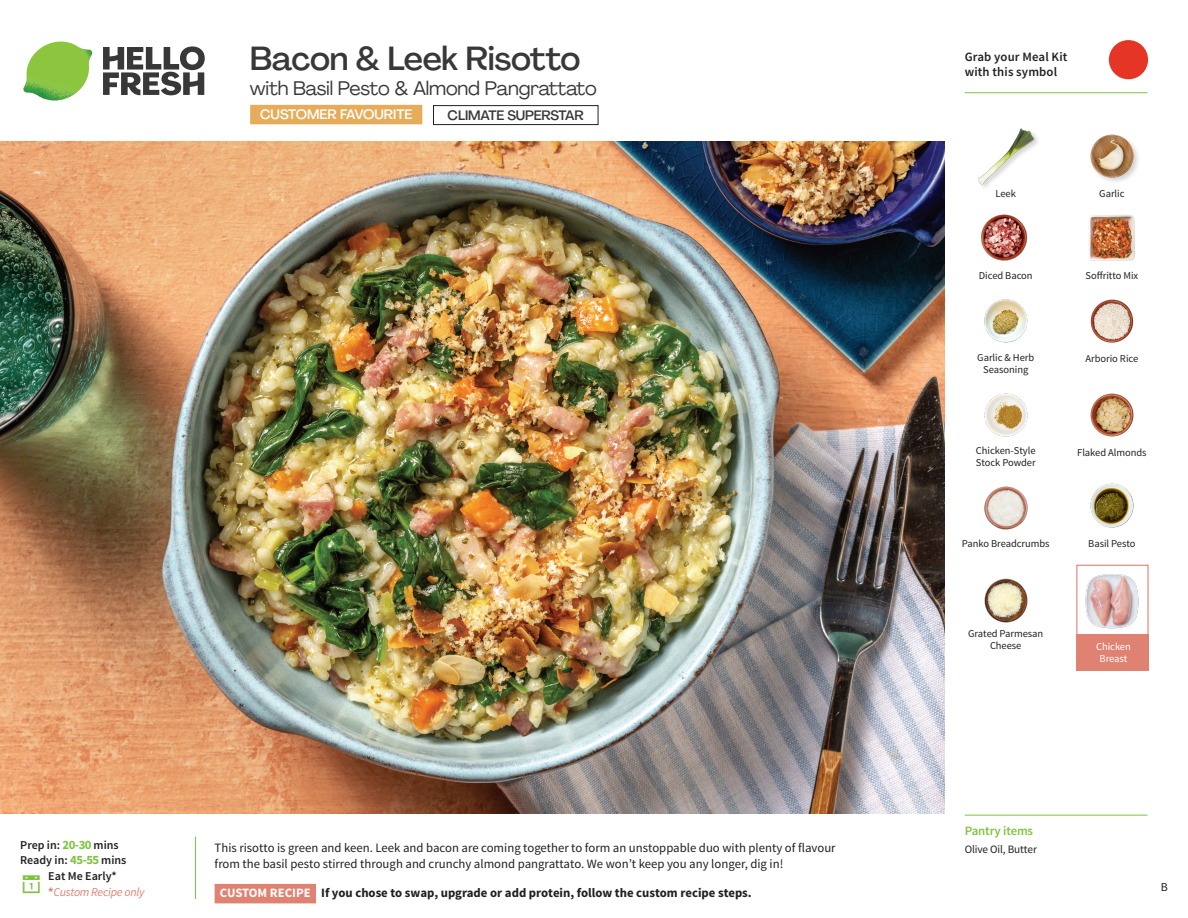
<style>
.page{position:relative;width:1188px;height:918px;background:#fff}
.page>*{position:absolute;margin:0;border:0;box-sizing:border-box;transform-origin:0 0}
._15_Titel_UK{font:500 33px "Agrandir";letter-spacing:-.015em;color:#383839}
._15_Titel_UK-2{font:19.5px "Agrandir";letter-spacing:-.01em;color:#383839}
.t1{font:500 13.5px "Agrandir";color:#fff}
.t2{font:500 13.5px "Agrandir";letter-spacing:-.01em;color:#383839}
.Step_6_Text_AU{font:12.75px/16.5px "Source Sans Pro";color:#231f20}
.Step_6_Text_AU-2{font:700 12.75px "Source Sans Pro";color:#231f20}
.t3{font:600 12.75px/15px "Source Sans Pro";letter-spacing:.01em;color:#231f20}
._04_Headers_Front{font:600 12.75px "Source Sans Pro";letter-spacing:-.01em;color:#81c340}
._04_Intro{font:600 12px "Source Sans Pro";color:#231f20}
._04_Intro-2{font:italic 12px "Source Sans Pro";letter-spacing:-.02em;color:#df8272}
.t4{font:12px "Source Sans Pro";color:#231f20}
._05_Pantry{font:11.25px "Source Sans Pro";letter-spacing:-.01em;color:#231f20}
._18_FRONT_ingredient{font:10.5px/12px "Source Sans Pro";letter-spacing:-.005em;color:#231f20}
._18_FRONT_ingredient-2{font:10.5px/12px "Source Sans Pro";letter-spacing:-.005em;color:#fff;text-align:center}
.s1{font-weight:700;font-size:12.75px;color:#81c340}
.s2{font-weight:700;font-style:normal}
.s3{color:#fff}
</style>
<div class="page">
<svg style="left:103px;top:46px;width:102px;height:49px"></svg>
<img style="left:23px;top:42px;width:69px;height:59px">
<svg style="left:195px;top:836px;width:121px;height:67px"></svg>
<img style="left:0;top:142px;width:945px;height:672px">
<div style="left:1076px;top:565px;width:73px;height:72px;border:1px solid #df8272"></div>
<div style="left:1076px;top:635px;width:73px;height:36px;background:#df8272"></div>
<img style="left:1085px;top:574px;width:54px;height:55px">
<img style="left:1090px;top:299px;width:44px;height:44px">
<img style="left:984px;top:486px;width:44px;height:44px">
<img style="left:984px;top:393px;width:44px;height:44px">
<img style="left:1090px;top:393px;width:44px;height:44px">
<img style="left:984px;top:578px;width:44px;height:45px">
<img style="left:984px;top:299px;width:44px;height:44px">
<img style="left:981px;top:214px;width:47px;height:47px">
<img style="left:1089px;top:215px;width:46px;height:46px">
<img style="left:978px;top:128px;width:56px;height:57px">
<img style="left:1090px;top:134px;width:48px;height:48px">
<img style="left:1090px;top:483px;width:44px;height:45px">
<hr style="left:965px;top:815px;width:183px;height:1px;background:#81c340">
<svg style="left:1091px;top:40px;width:58px;height:54px"></svg>
<hr style="left:965px;top:92px;width:183px;height:1px;background:#81c340">
<div style="left:433px;top:105px;width:165px;height:20px;border:1px solid #231f20"></div>
<div style="left:250px;top:105px;width:172px;height:19px;background:#e6ac5a"></div>
<p class="_15_Titel_UK" style="left:250px;top:38px;width:332px">Bacon &amp; Leek Risotto</p>
<p class="_15_Titel_UK-2" style="left:250px;top:76px;width:348px">with Basil Pesto &amp; Almond Pangrattato</p>
<p class="t1" style="left:260px;top:106px;width:154px">CUSTOMER FAVOURITE</p>
<p class="t2" style="left:448px;top:107px;width:138px">CLIMATE SUPERSTAR</p>
<p class="_04_Intro" style="left:20px;top:837px;width:100px">Prep in: <span class="s1">20-30</span> mins</p>
<p class="_04_Intro" style="left:20px;top:852px;width:108px">Ready in: <span class="s1">45-55</span> mins</p>
<p class="_04_Intro" style="left:48px;top:869px;width:70px">Eat Me Early*</p>
<p class="_04_Intro-2" style="left:48px;top:885px;width:98px"><span class="s2">*</span>Custom Recipe only</p>
<p class="Step_6_Text_AU" style="left:215px;top:839px;width:623px">This risotto is green and keen. Leek and bacon are coming together to form an unstoppable duo with plenty of flavour from the basil pesto stirred through and crunchy almond pangrattato. We won’t keep you any longer, dig in!</p>
<p class="Step_6_Text_AU-2" style="left:220px;top:885px;width:533px"><span class="s3">CUSTOM RECIPE</span> If you chose to swap, upgrade or add protein, follow the custom recipe steps.</p>
<p class="t3" style="left:965px;top:50px;width:104px">Grab your Meal Kit with this symbol</p>
<p class="_18_FRONT_ingredient" style="left:996px;top:188px;width:22px">Leek</p>
<p class="_18_FRONT_ingredient" style="left:1099px;top:188px;width:27px">Garlic</p>
<p class="_18_FRONT_ingredient" style="left:979px;top:270px;width:55px">Diced Bacon</p>
<p class="_18_FRONT_ingredient" style="left:1086px;top:270px;width:54px">Soffritto Mix</p>
<p class="_18_FRONT_ingredient" style="left:977px;top:352px;width:58px">Garlic &amp; Herb</p>
<p class="_18_FRONT_ingredient" style="left:1086px;top:353px;width:54px">Arborio Rice</p>
<p class="_18_FRONT_ingredient" style="left:983px;top:364px;width:47px">Seasoning</p>
<p class="_18_FRONT_ingredient" style="left:976px;top:444px;width:61px">Chicken-Style<br>Stock Powder</p>
<p class="_18_FRONT_ingredient" style="left:1077px;top:447px;width:71px">Flaked Almonds</p>
<p class="_18_FRONT_ingredient" style="left:962px;top:538px;width:89px">Panko Breadcrumbs</p>
<p class="_18_FRONT_ingredient" style="left:1088px;top:538px;width:49px">Basil Pesto</p>
<p class="_18_FRONT_ingredient" style="left:968px;top:628px;width:77px;text-align:center">Grated Parmesan<br>Cheese</p>
<p class="_18_FRONT_ingredient-2" style="left:1096px;top:641px;width:36px">Chicken<br>Breast</p>
<p class="_04_Headers_Front" style="left:965px;top:822px;width:70px">Pantry items</p>
<p class="_05_Pantry" style="left:965px;top:842px;width:74px">Olive Oil, Butter</p>
<p class="t4" style="left:1161px;top:879px;width:9px">B</p>
</div>
